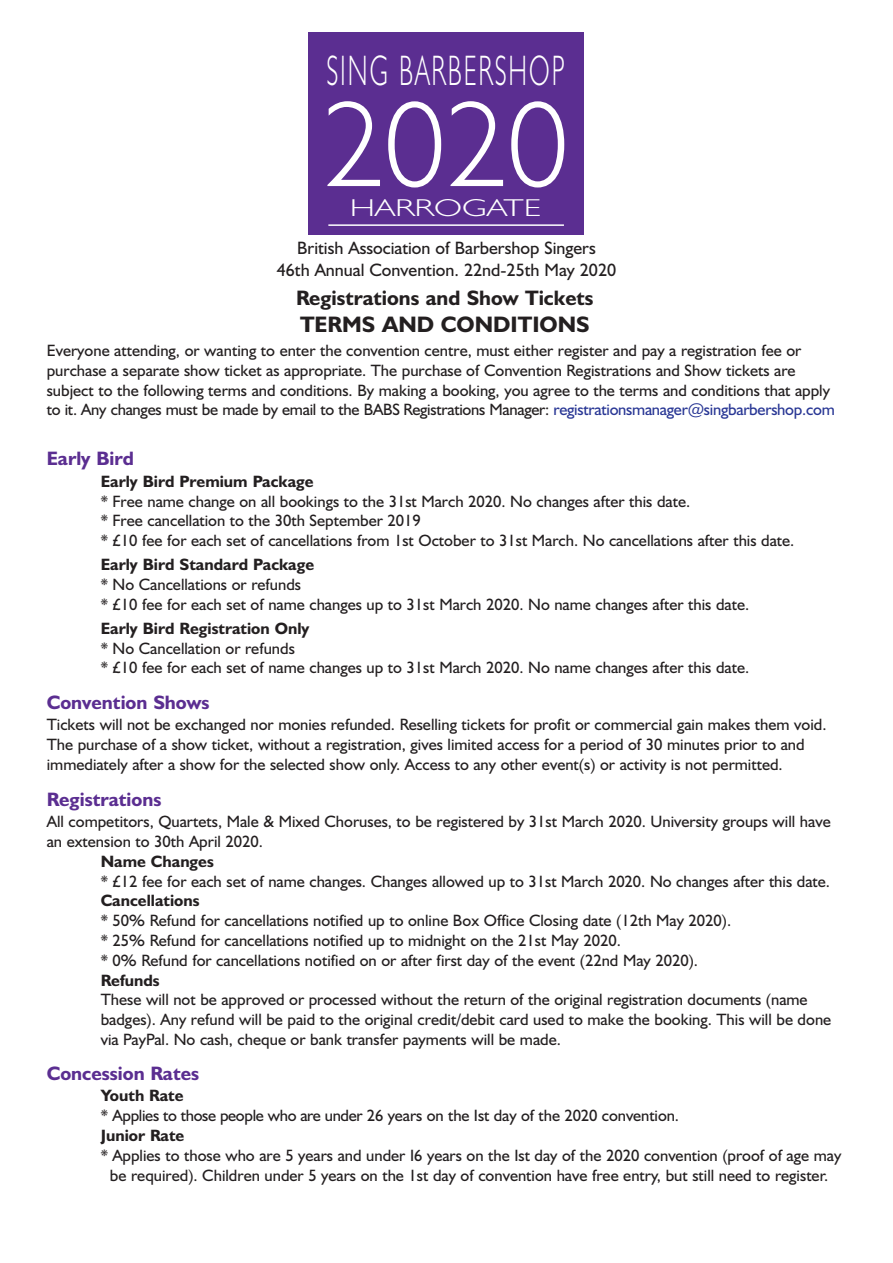
<style>
.page{position:relative;width:893px;height:1263px;background:#fff}
.page>*{position:absolute;margin:0;border:0;box-sizing:border-box;transform-origin:0 0}
.t1{font:300 122.1px "Humanist 521 BT";color:#fff}
.t2{font:300 42.9px "Humanist 521 BT";letter-spacing:.075em;color:#fff;scale:.6 1}
.t3{font:300 24.45px "Humanist 521 BT";color:#fff;scale:1.43 1}
.t4{font:700 22.5px "Humanist 521 BT";color:#231f20}
.t5{font:700 21px "Humanist 521 BT";color:#231f20}
.t6{font:700 19.5px "Humanist 521 BT";color:#5b2e91}
.t7{font:18px/21.6px "Humanist 521 BT";color:#231f20;text-align:center}
.t8{font:16.5px/19.8px "Humanist 521 BT";color:#231f20}
.t9{font:700 16.5px "Humanist 521 BT";color:#231f20}
.s1{color:#293795}
</style>
<div class="page">
<div style="left:308px;top:33px;width:275px;height:202px;background:#5b2e91"></div>
<hr style="left:328px;top:224px;width:236px;height:2px;background:#fff">
<h2 class="t2" style="left:326px;top:55px;width:398px">SING BARBERSHOP</h2>
<h1 class="t1" style="left:322px;top:102px;width:248px">2020</h1>
<h3 class="t3" style="left:350px;top:199px;width:135px">HARROGATE</h3>
<p class="t7" style="left:277px;top:239px;width:341px">British Association of Barbershop Singers<br>46th Annual Convention. 22nd-25th May 2020</p>
<p class="t5" style="left:296px;top:291px;width:299px">Registrations and Show Tickets</p>
<h3 class="t4" style="left:300px;top:316px;width:291px">TERMS AND CONDITIONS</h3>
<p class="t8" style="left:47px;top:342px;width:789px">Everyone attending, or wanting to enter the convention centre, must either register and pay a registration fee or purchase a separate show ticket as appropriate. The purchase of Convention Registrations and Show tickets are subject to the following terms and conditions. By making a booking, you agree to the terms and conditions that apply to it. Any changes must be made by email to the BABS Registrations Manager: <span class="s1">registrationsmanager@singbarbershop.com</span></p>
<p class="t6" style="left:47px;top:452px;width:89px">Early Bird</p>
<p class="t9" style="left:101px;top:475px;width:214px">Early Bird Premium Package</p>
<p class="t8" style="left:101px;top:493px;width:695px">* Free name change on all bookings to the 31st March 2020. No changes after this date.<br>* Free cancellation to the 30th September 2019<br>* £10 fee for each set of cancellations from 1st October to 31st March. No cancellations after this date.</p>
<p class="t9" style="left:101px;top:559px;width:215px">Early Bird Standard Package</p>
<p class="t8" style="left:101px;top:576px;width:650px">* No Cancellations or refunds<br>* £10 fee for each set of name changes up to 31st March 2020. No name changes after this date.</p>
<p class="t9" style="left:101px;top:622px;width:210px">Early Bird Registration Only</p>
<p class="t8" style="left:101px;top:640px;width:650px">* No Cancellation or refunds<br>* £10 fee for each set of name changes up to 31st March 2020. No name changes after this date.</p>
<p class="t6" style="left:47px;top:696px;width:164px">Convention Shows</p>
<p class="t8" style="left:47px;top:717px;width:781px">Tickets will not be exchanged nor monies refunded. Reselling tickets for profit or commercial gain makes them void.<br>The purchase of a show ticket, without a registration, gives limited access for a period of 30 minutes prior to and immediately after a show for the selected show only. Access to any other event(s) or activity is not permitted.</p>
<p class="t6" style="left:47px;top:792px;width:116px">Registrations</p>
<p class="t8" style="left:47px;top:813px;width:785px">All competitors, Quartets, Male &amp; Mixed Choruses, to be registered by 31st March 2020. University groups will have an extension to 30th April 2020.</p>
<p class="t9" style="left:101px;top:855px;width:115px">Name Changes</p>
<p class="t8" style="left:101px;top:873px;width:731px">* £12 fee for each set of name changes. Changes allowed up to 31st March 2020. No changes after this date.</p>
<p class="t9" style="left:101px;top:895px;width:100px">Cancellations</p>
<p class="t8" style="left:101px;top:912px;width:632px">* 50% Refund for cancellations notified up to online Box Office Closing date (12th May 2020). * 25% Refund for cancellations notified up to midnight on the 21st May 2020.<br>* 0% Refund for cancellations notified on or after first day of the event (22nd May 2020).</p>
<p class="t9" style="left:101px;top:974px;width:60px">Refunds</p>
<p class="t8" style="left:101px;top:992px;width:732px">These will not be approved or processed without the return of the original registration documents (name badges). Any refund will be paid to the original credit/debit card used to make the booking. This will be done via PayPal. No cash, cheque or bank transfer payments will be made.</p>
<p class="t6" style="left:47px;top:1067px;width:154px">Concession Rates</p>
<p class="t9" style="left:101px;top:1090px;width:84px">Youth Rate</p>
<p class="t8" style="left:101px;top:1107px;width:580px">* Applies to those people who are under 26 years on the Ist day of the 2020 convention.</p>
<p class="t9" style="left:101px;top:1130px;width:85px">Junior Rate</p>
<p class="t8" style="left:101px;top:1147px;width:742px;text-align:center">* Applies to those who are 5 years and under I6 years on the Ist day of the 2020 convention (proof of age may be required). Children under 5 years on the 1st day of convention have free entry, but still need to register.</p>
</div>
